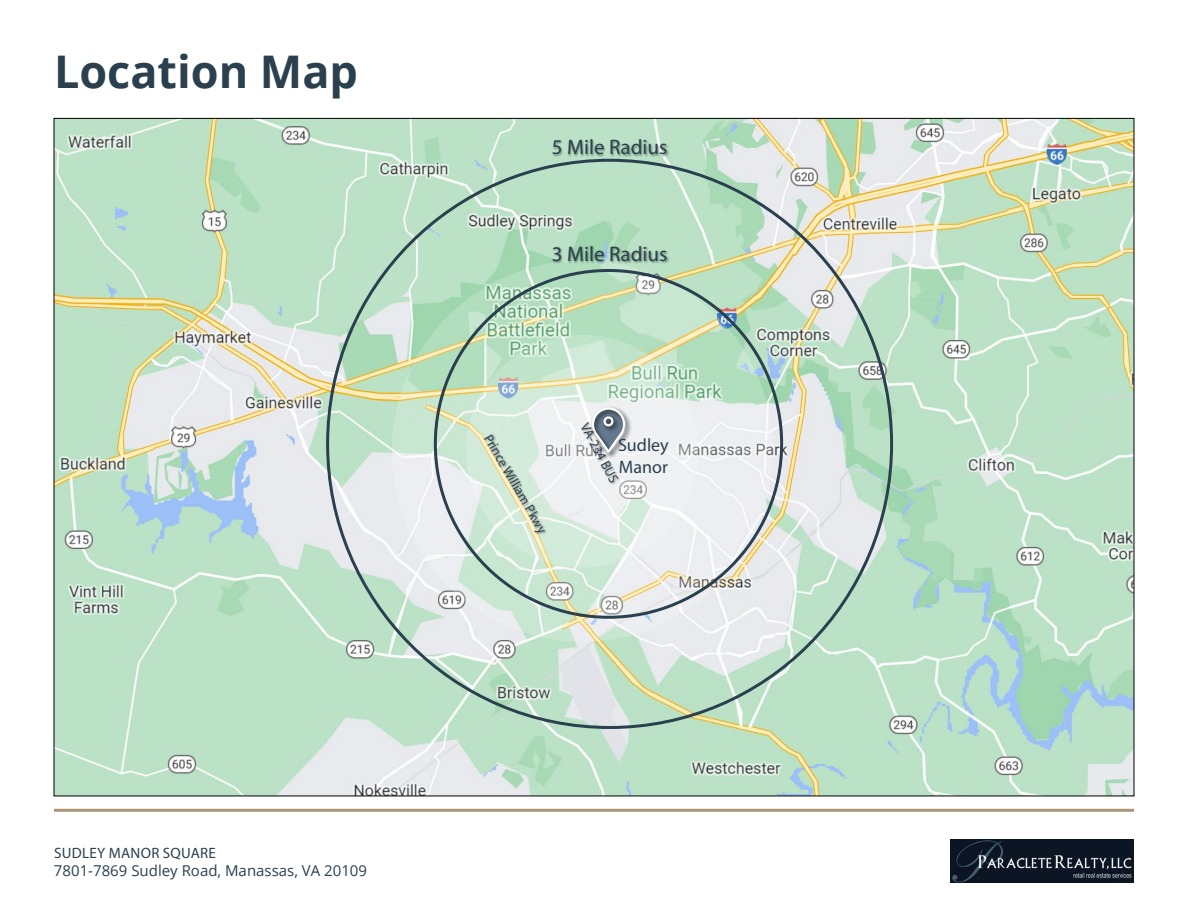
<style>
.page{position:relative;width:1188px;height:918px;background:#fff}
.page>*{position:absolute;margin:0;border:0;box-sizing:border-box;transform-origin:0 0}
.t1{font:700 45px "Open Sans";color:#2b404f}
.t2{font:21px "Myriad Pro";color:#2b404f}
.t3{font:18px/21.6px "Myriad Pro";color:#2b404f}
.t4{font:15px "Open Sans";color:#2b404f}
.t5{font:15px "Myriad Pro";letter-spacing:.02em;color:#2b404f}
.t6{font:13.5px "Myriad Pro";color:#2b404f}
</style>
<div class="page">
<img style="left:950px;top:840px;width:184px;height:42px">
<hr style="left:54px;top:809px;width:1080px;height:3px;background:#ac9577">
<img style="left:56px;top:120px;width:1076px;height:674px">
<svg style="left:392px;top:261px;width:381px;height:381px;background:#cde0d1"></svg>
<svg style="left:466px;top:335px;width:233px;height:232px"></svg>
<div style="left:552px;top:245px;width:117px;height:18px;background:#000;opacity:.4"></div>
<div style="left:552px;top:139px;width:117px;height:18px;background:#000;opacity:.4"></div>
<div style="left:590px;top:405px;width:42px;height:54px;background:#000;opacity:.75"></div>
<svg style="left:589px;top:407px;width:38px;height:46px"></svg>
<div style="left:581px;top:421px;width:40px;height:64px;background:#000;opacity:.4"></div>
<div style="left:484px;top:433px;width:64px;height:102px;background:#000;opacity:.4"></div>
<h1 class="t1" style="left:54px;top:40px;width:306px">Location Map</h1>
<h2 class="t2" style="left:552px;top:134px;width:117px">5 Mile Radius</h2>
<h2 class="t2" style="left:552px;top:241px;width:117px">3 Mile Radius</h2>
<p class="t6" style="left:495px;top:431px;width:113px;rotate:60deg">Prince William Pkwy</p>
<p class="t6" style="left:592px;top:420px;width:67px;rotate:62deg">VA-234 BUS</p>
<p class="t3" style="left:618px;top:434px;width:52px">Sudley<br>Manor</p>
<p class="t5" style="left:54px;top:843px;width:163px">SUDLEY MANOR SQUARE</p>
<p class="t4" style="left:54px;top:860px;width:315px">7801-7869 Sudley Road, Manassas, VA 20109</p>
</div>
